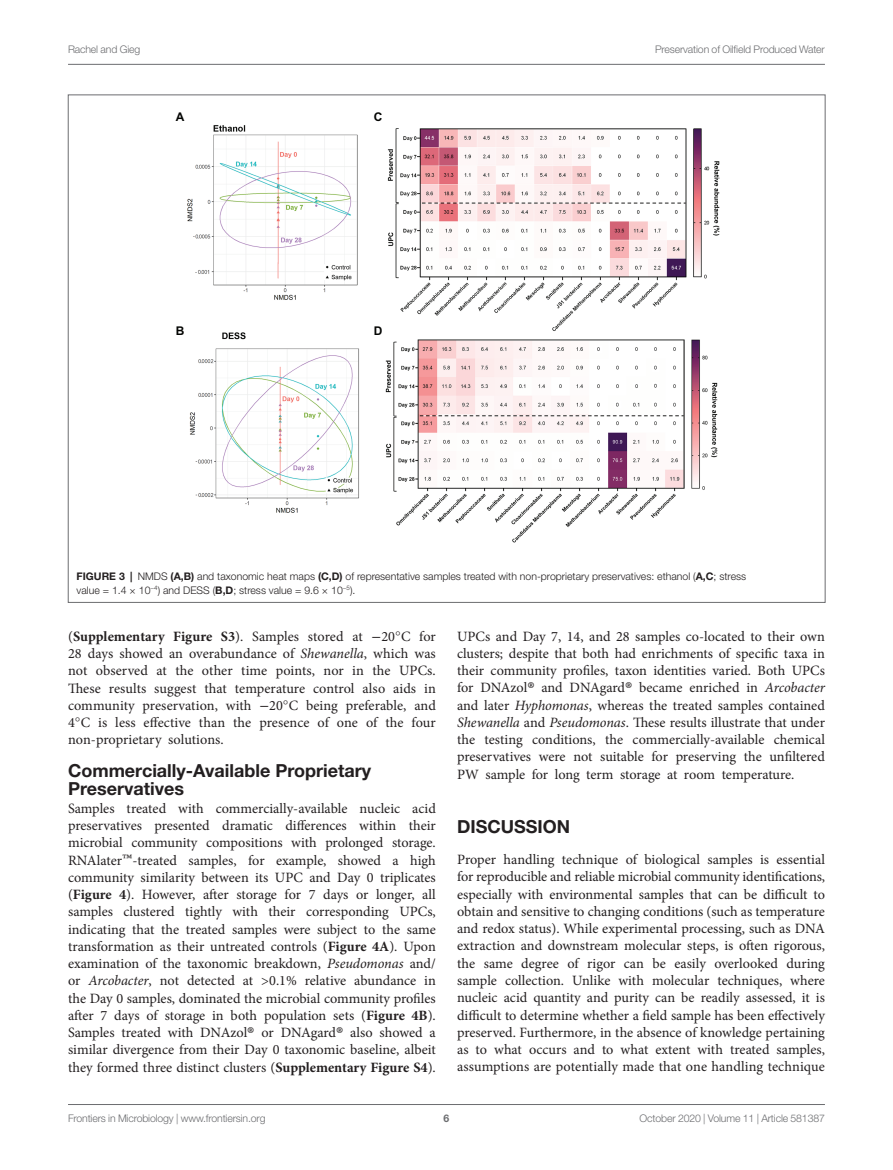
<style>
.page{position:relative;width:893px;height:1170px;background:#fff}
.page>*{position:absolute;margin:0;border:0;box-sizing:border-box;transform-origin:0 0}
.HEAD_2{font:700 18px/18.8px "Helvetica Neue LT Std";color:#231f20}
.HEAD_1{font:700 18px "Helvetica Neue LT Std";color:#231f20}
.TEXT_FLUSH{font:14.25px/17.2px "Minion Pro";color:#231f20;text-align:justify}
.t1{font:700 12px "Arial";color:#040503}
.FIG_LEG{font:300 10.5px/14.2px "Helvetica Neue LT Std";color:#231f20}
.t2{font:300 10.5px "Helvetica Neue LT Std";letter-spacing:-.015em;color:#6c6d70}
.t3{font:700 10.5px "Helvetica Neue LT Std";color:#6c6d70}
.s1{font-weight:700}
.s2{font-family:"STIX General"}
.s3{font-style:italic}
.s4{font-size:22.5px}
</style>
<div class="page">
<hr style="left:68px;top:64px;width:757px;height:1px;background:#6c6d70">
<hr style="left:68px;top:1104px;width:757px;height:1px;background:#6c6d70">
<img style="left:187px;top:125px;width:533px;height:418px">
<p class="t2" style="left:68px;top:42px;width:74px">Rachel and Gieg</p>
<p class="t2" style="left:655px;top:42px;width:171px">Preservation of Oilfield Produced Water</p>
<p class="t1" style="left:176px;top:108px;width:10px">A</p>
<p class="t1" style="left:374px;top:108px;width:10px">C</p>
<p class="t1" style="left:176px;top:322px;width:10px">B</p>
<p class="t1" style="left:374px;top:322px;width:10px">D</p>
<p class="FIG_LEG" style="left:77px;top:568px;width:671px"><span class="s1">FIGURE 3 |</span> NMDS <span class="s1">(A,B)</span> and taxonomic heat maps <span class="s1">(C,D)</span> of representative samples treated with non-proprietary preservatives: ethanol (<span class="s1">A,C</span>; stress value = 1.4 × 10<sup>−4</sup>) and DESS (<span class="s1">B,D</span>; stress value = 9.6 × 10<sup>−5</sup>).</p>
<p class="TEXT_FLUSH" style="left:68px;top:627px;width:369px">(<span class="s1">Supplementary Figure S3</span>). Samples stored at <span class="s2">−</span>20<span class="s2">°</span>C for 28 days showed an overabundance of <span class="s3">Shewanella</span>, which was not observed at the other time points, nor in the UPCs.<br>These results suggest that temperature control also aids in community preservation, with <span class="s2">−</span>20<span class="s2">°</span>C being preferable, and 4<span class="s2">°</span>C is less effective than the presence of one of the four non-proprietary solutions.</p>
<p class="HEAD_2" style="left:68px;top:760px;width:305px">Commercially-Available Proprietary<br>Preservatives</p>
<p class="TEXT_FLUSH" style="left:68px;top:799px;width:369px">Samples treated with commercially-available nucleic acid preservatives presented dramatic differences within their microbial community compositions with prolonged storage.<br>RNAlater<span class="s4">™</span>-treated samples, for example, showed a high community similarity between its UPC and Day 0 triplicates (<span class="s1">Figure 4</span>). However, after storage for 7 days or longer, all samples clustered tightly with their corresponding UPCs, indicating that the treated samples were subject to the same transformation as their untreated controls (<span class="s1">Figure 4A</span>). Upon examination of the taxonomic breakdown, <span class="s3">Pseudomonas</span> and/ or <span class="s3">Arcobacter</span>, not detected at &gt;0.1% relative abundance in the Day 0 samples, dominated the microbial community profiles after 7 days of storage in both population sets (<span class="s1">Figure 4B</span>).<br>Samples treated with DNAzol<span class="s4">®</span> or DNAgard<span class="s4">®</span> also showed a similar divergence from their Day 0 taxonomic baseline, albeit they formed three distinct clusters (<span class="s1">Supplementary Figure S4</span>).</p>
<p class="TEXT_FLUSH" style="left:457px;top:627px;width:369px">UPCs and Day 7, 14, and 28 samples co-located to their own clusters; despite that both had enrichments of specific taxa in their community profiles, taxon identities varied. Both UPCs for DNAzol<span class="s4">®</span> and DNAgard<span class="s4">®</span> became enriched in <span class="s3">Arcobacter </span>and later <span class="s3">Hyphomonas</span>, whereas the treated samples contained <span class="s3">Shewanella</span> and <span class="s3">Pseudomonas</span>. These results illustrate that under the testing conditions, the commercially-available chemical preservatives were not suitable for preserving the unfiltered PW sample for long term storage at room temperature.</p>
<p class="HEAD_1" style="left:457px;top:815px;width:115px">DISCUSSION</p>
<p class="TEXT_FLUSH" style="left:457px;top:851px;width:369px">Proper handling technique of biological samples is essential for reproducible and reliable microbial community identifications, especially with environmental samples that can be difficult to obtain and sensitive to changing conditions (such as temperature and redox status). While experimental processing, such as DNA extraction and downstream molecular steps, is often rigorous, the same degree of rigor can be easily overlooked during sample collection. Unlike with molecular techniques, where nucleic acid quantity and purity can be readily assessed, it is difficult to determine whether a field sample has been effectively preserved. Furthermore, in the absence of knowledge pertaining as to what occurs and to what extent with treated samples, assumptions are potentially made that one handling technique</p>
<p class="t2" style="left:68px;top:1111px;width:199px">Frontiers in Microbiology | www.frontiersin.org</p>
<p class="t3" style="left:444px;top:1111px;width:7px">6</p>
<p class="t2" style="left:640px;top:1111px;width:187px">October 2020 | Volume 11 | Article 581387</p>
</div>
